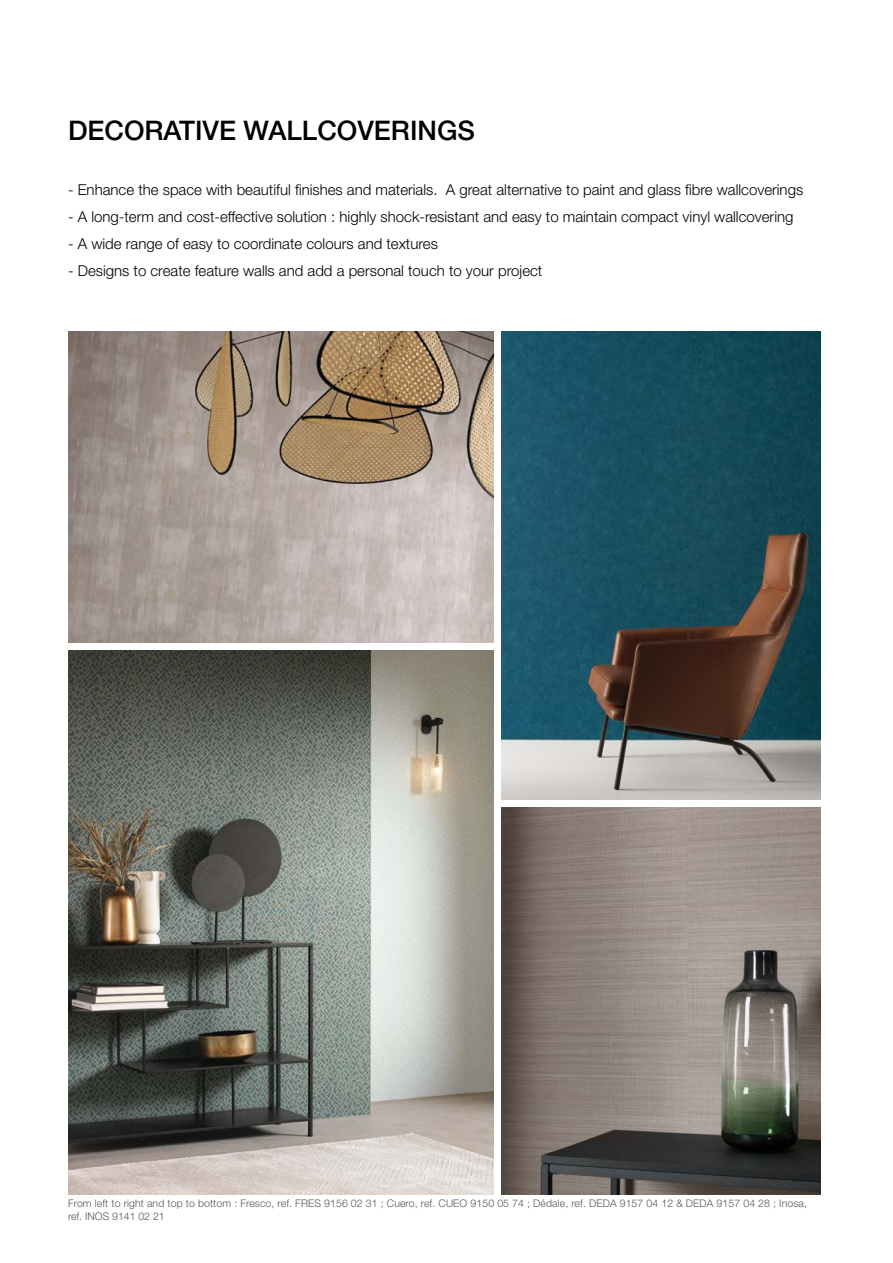
<style>
.page{position:relative;width:893px;height:1263px;background:#fff}
.page>*{position:absolute;margin:0;border:0;box-sizing:border-box;transform-origin:0 0}
.t1{font:500 27px "Helvetica Neue";color:#000}
.t2{font:300 15px "Helvetica Neue";color:#000}
.t3{font:300 10.5px/12.6px "Helvetica Neue";letter-spacing:.01em;color:#575756}
</style>
<div class="page">
<img style="left:68px;top:651px;width:425px;height:544px">
<img style="left:68px;top:332px;width:425px;height:310px">
<img style="left:502px;top:808px;width:319px;height:387px">
<img style="left:502px;top:332px;width:319px;height:467px">
<h1 class="t1" style="left:68px;top:114px;width:408px">DECORATIVE WALLCOVERINGS</h1>
<p class="t2" style="left:68px;top:180px;width:737px">- Enhance the space with beautiful finishes and materials. A great alternative to paint and glass fibre wallcoverings</p>
<p class="t2" style="left:68px;top:207px;width:727px">- A long-term and cost-effective solution : highly shock-resistant and easy to maintain compact vinyl wallcovering</p>
<p class="t2" style="left:68px;top:234px;width:371px">- A wide range of easy to coordinate colours and textures</p>
<p class="t2" style="left:68px;top:261px;width:476px">- Designs to create feature walls and add a personal touch to your project</p>
<p class="t3" style="left:68px;top:1197px;width:740px">From left to right and top to bottom : Fresco, ref. FRES 9156 02 31 ; Cuero, ref. CUEO 9150 05 74 ; Dédale, ref. DEDA 9157 04 12 &amp; DEDA 9157 04 28 ; Inosa, ref. INOS 9141 02 21</p>
</div>
